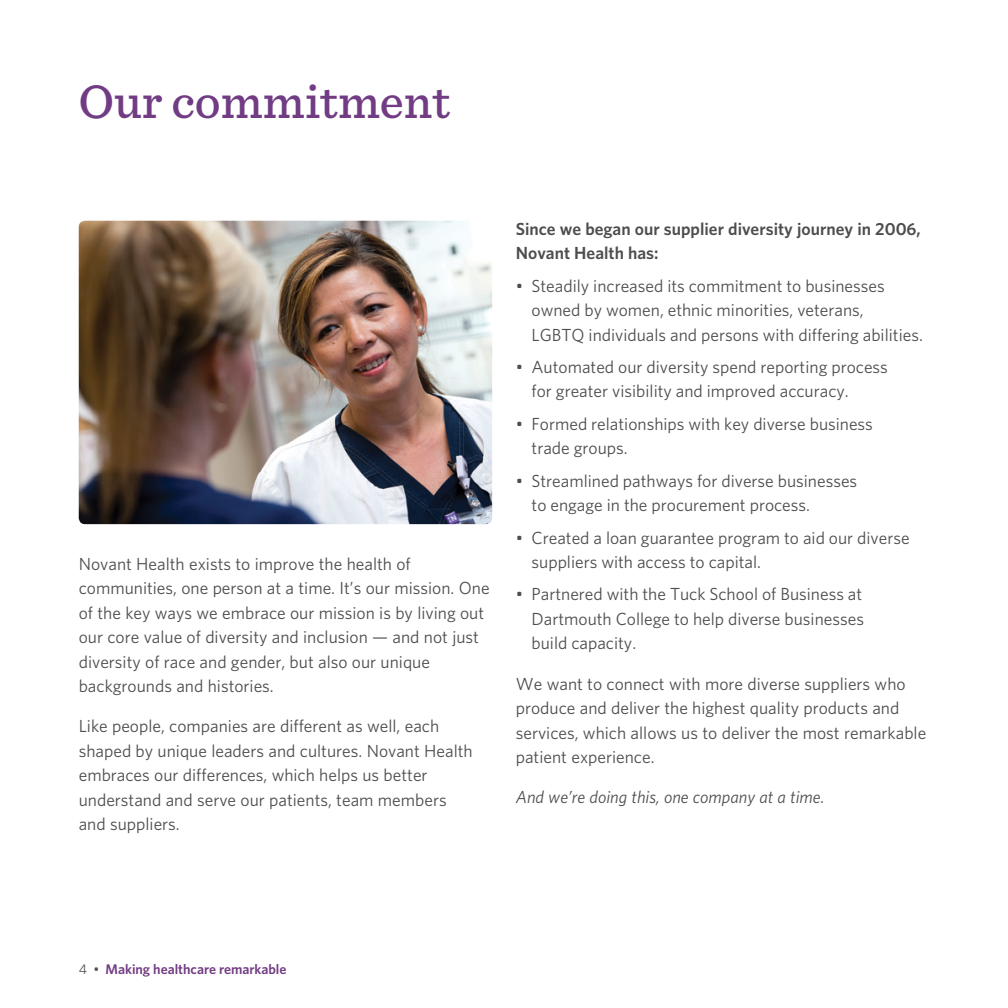
<style>
.page{position:relative;width:1008px;height:1008px;background:#fff}
.page>*{position:absolute;margin:0;border:0;box-sizing:border-box;transform-origin:0 0}
.t1{font:500 49px "Sentinel";color:#713c83}
.t2{font:17.5px/24.5px "Whitney";color:#4d4d4f}
.t3{font:600 17.5px/24.5px "Whitney";color:#4d4d4f}
.t4{font:italic 17.5px "Whitney";color:#4d4d4f}
.t5{font:600 14px "Whitney";color:#713c83}
.s1{font-weight:400;color:#4d4d4f}
</style>
<div class="page">
<img style="left:79px;top:221px;width:413px;height:303px">
<h1 class="t1" style="left:79px;top:71px;width:373px">Our commitment</h1>
<p class="t2" style="left:79px;top:551px;width:412px">Novant Health exists to improve the health of communities, one person at a time. It’s our mission. One of the key ways we embrace our mission is by living out our core value of diversity and inclusion — and not just diversity of race and gender, but also our unique backgrounds and histories.</p>
<p class="t2" style="left:79px;top:714px;width:395px">Like people, companies are different as well, each shaped by unique leaders and cultures. Novant Health embraces our differences, which helps us better understand and serve our patients, team members and suppliers.</p>
<p class="t3" style="left:516px;top:216px;width:407px">Since we began our supplier diversity journey in 2006,<br>Novant Health has:</p>
<p class="t2" style="left:532px;top:273px;width:393px;text-indent:-16px">• Steadily increased its commitment to businesses owned by women, ethnic minorities, veterans,<br>LGBTQ individuals and persons with differing abilities.</p>
<p class="t2" style="left:532px;top:354px;width:358px;text-indent:-16px">• Automated our diversity spend reporting process for greater visibility and improved accuracy.</p>
<p class="t2" style="left:532px;top:411px;width:343px;text-indent:-16px">• Formed relationships with key diverse business trade groups.</p>
<p class="t2" style="left:532px;top:468px;width:327px;text-indent:-16px">• Streamlined pathways for diverse businesses to engage in the procurement process.</p>
<p class="t2" style="left:532px;top:525px;width:380px;text-indent:-16px">• Created a loan guarantee program to aid our diverse suppliers with access to capital.</p>
<p class="t2" style="left:532px;top:582px;width:334px;text-align:justify;text-indent:-16px">• Partnered with the Tuck School of Business at Dartmouth College to help diverse businesses build capacity.</p>
<p class="t2" style="left:516px;top:671px;width:412px">We want to connect with more diverse suppliers who produce and deliver the highest quality products and services, which allows us to deliver the most remarkable patient experience.</p>
<p class="t4" style="left:516px;top:786px;width:310px">And we’re doing this, one company at a time.</p>
<p class="t5" style="left:79px;top:960px;width:209px"><span class="s1">4 •</span> Making healthcare remarkable</p>
</div>
